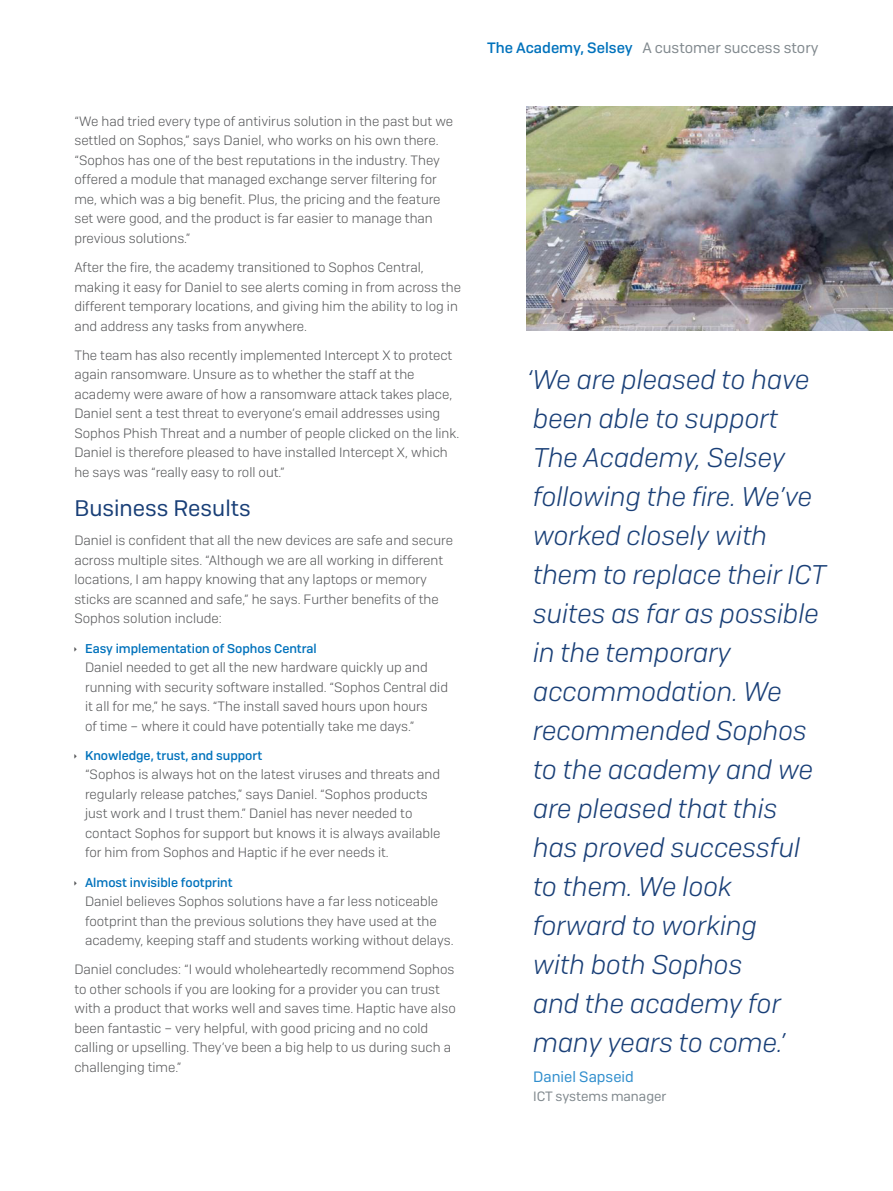
<style>
.page{position:relative;width:893px;height:1191px;background:#fff}
.page>*{position:absolute;margin:0;border:0;box-sizing:border-box;transform-origin:0 0}
.Qoute{font:italic 300 27px/39px "Sophos Sans";color:#193f77}
.Body_Copy{font:22.5px "Sophos Sans";color:#193f77}
.Page_Header{font:15px "Sophos Sans";color:#81898e}
.Acreditation{font:15px "Sophos Sans";color:#308ecd}
.Body_Copy-2{font:300 13.5px/19.5px "Sophos Sans";color:#57585a}
.Job_Title{font:13.5px "Sophos Sans";color:#81898e}
.t1{font:500 12.75px "Sophos Sans";color:#0072bc}
.s1{font-weight:500;color:#0072bc}
</style>
<div class="page">
<img style="left:527px;top:106px;width:366px;height:225px">
<p class="Body_Copy-2" style="left:74px;top:111px;width:380px">“We had tried every type of antivirus solution in the past but we settled on Sophos,” says Daniel, who works on his own there. “Sophos has one of the best reputations in the industry. They offered a module that managed exchange server filtering for me, which was a big benefit. Plus, the pricing and the feature set were good, and the product is far easier to manage than previous solutions.”</p>
<p class="Body_Copy-2" style="left:74px;top:257px;width:388px">After the fire, the academy transitioned to Sophos Central, making it easy for Daniel to see alerts coming in from across the different temporary locations, and giving him the ability to log in and address any tasks from anywhere.</p>
<p class="Body_Copy-2" style="left:74px;top:345px;width:386px">The team has also recently implemented Intercept X to protect again ransomware. Unsure as to whether the staff at the academy were aware of how a ransomware attack takes place, Daniel sent a test threat to everyone’s email addresses using Sophos Phish Threat and a number of people clicked on the link.<br>Daniel is therefore pleased to have installed Intercept X, which he says was “really easy to roll out.”</p>
<p class="Body_Copy" style="left:74px;top:495px;width:178px">Business Results</p>
<p class="Body_Copy-2" style="left:74px;top:530px;width:380px">Daniel is confident that all the new devices are safe and secure across multiple sites. “Although we are all working in different locations, I am happy knowing that any laptops or memory sticks are scanned and safe,” he says. Further benefits of the Sophos solution include:</p>
<p class="t1" style="left:85px;top:640px;width:233px">Easy implementation of Sophos Central</p>
<p class="Body_Copy-2" style="left:85px;top:657px;width:364px">Daniel needed to get all the new hardware quickly up and running with security software installed. “Sophos Central did it all for me,” he says. “The install saved hours upon hours<br>of time – where it could have potentially take me days.”</p>
<p class="t1" style="left:85px;top:747px;width:179px">Knowledge, trust, and support</p>
<p class="Body_Copy-2" style="left:85px;top:764px;width:357px">“Sophos is always hot on the latest viruses and threats and regularly release patches,” says Daniel. “Sophos products just work and I trust them.” Daniel has never needed to contact Sophos for support but knows it is always available for him from Sophos and Haptic if he ever needs it.</p>
<p class="t1" style="left:85px;top:874px;width:149px">Almost invisible footprint</p>
<p class="Body_Copy-2" style="left:85px;top:891px;width:370px">Daniel believes Sophos solutions have a far less noticeable footprint than the previous solutions they have used at the academy, keeping staff and students working without delays.</p>
<p class="Body_Copy-2" style="left:74px;top:959px;width:383px">Daniel concludes: “I would wholeheartedly recommend Sophos to other schools if you are looking for a provider you can trust with a product that works well and saves time. Haptic have also been fantastic – very helpful, with good pricing and no cold calling or upselling. They’ve been a big help to us during such a challenging time.”</p>
<p class="Page_Header" style="left:487px;top:39px;width:333px"><span class="s1">The Academy, Selsey</span> A customer success story</p>
<p class="Qoute" style="left:527px;top:360px;width:301px">‘We are pleased to have been able to support<br>The Academy, Selsey following the fire. We’ve worked closely with them to replace their ICT suites as far as possible in the temporary accommodation. We recommended Sophos to the academy and we are pleased that this<br>has proved successful<br>to them. We look<br>forward to working<br>with both Sophos<br>and the academy for many years to come.’</p>
<p class="Acreditation" style="left:533px;top:1067px;width:102px">Daniel Sapseid</p>
<p class="Job_Title" style="left:533px;top:1088px;width:135px">ICT systems manager</p>
</div>
